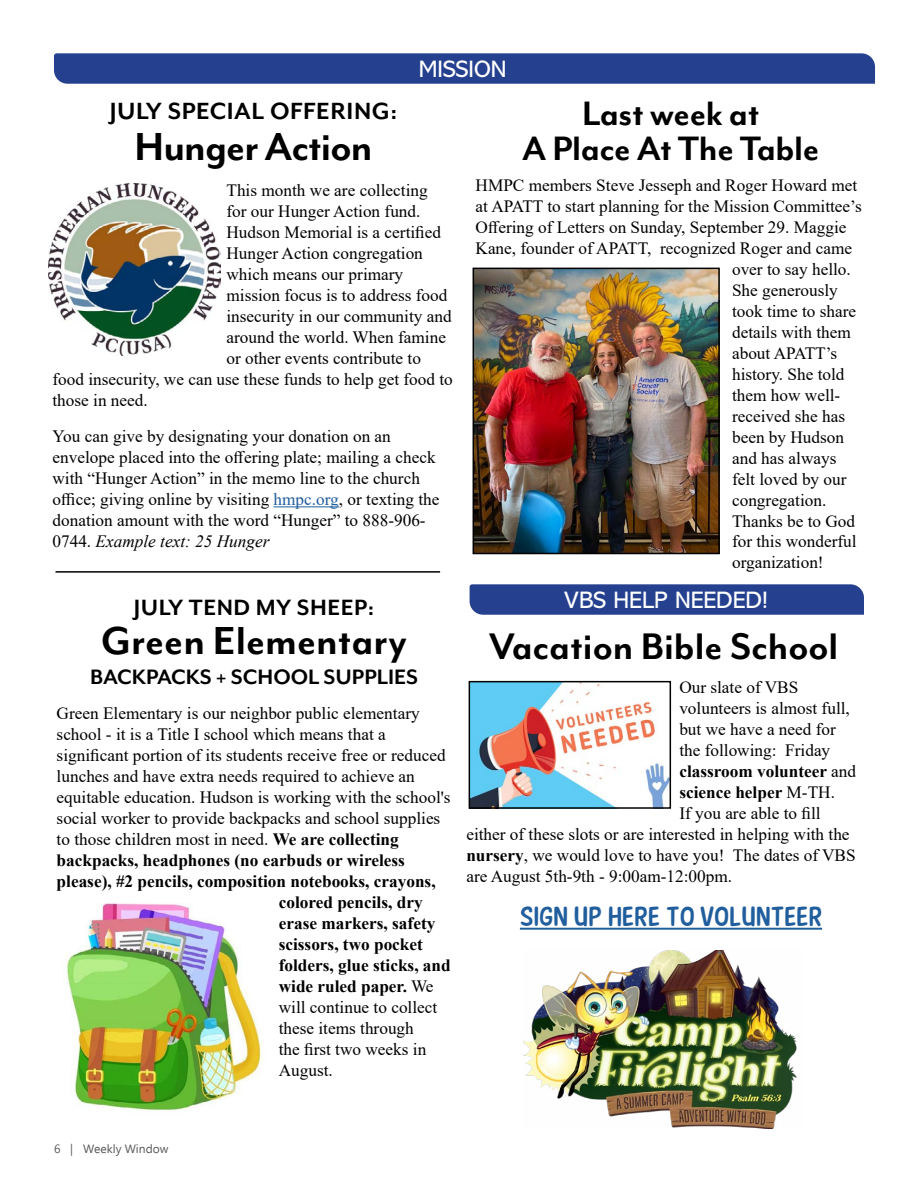
<style>
.page{position:relative;width:918px;height:1188px;background:#fff}
.page>*{position:absolute;margin:0;border:0;box-sizing:border-box;transform-origin:0 0}
.t1{font:700 45px "Mr Eaves Mod OT";color:#000}
.t2{font:700 45px "Mr Eaves Mod OT";letter-spacing:-.02em;color:#000}
.t3{font:700 42.6px "Mr Eaves Mod OT";color:#000}
.t4{font:700 39px/34.5px "Mr Eaves Mod OT";letter-spacing:-.01em;color:#000;text-align:center}
.t5{font:27px "New Era Casual";letter-spacing:.025em;color:#215e9e}
.t6{font:700 27px "Mr Eaves Mod OT";letter-spacing:.02em;color:#000}
.t7{font:700 25.5px "Mr Eaves Mod OT";letter-spacing:.02em;color:#000}
.t8{font:700 24px "Mr Eaves Mod OT";color:#000}
.t9{font:24px "Abadi MT Pro";color:#fff}
.t10{font:17.25px/21px "Times New Roman";color:#000}
.t11{font:700 17.25px "Times New Roman";color:#000}
.t12{font:12px "Ebrima";color:#58595b}
.s1{color:#215e9e}
.s2{font-style:italic}
.s3{font-weight:700}
.s4{font-weight:400}
</style>
<div class="page">
<hr style="left:274px;top:506px;width:65px;height:1px;background:#215e9e">
<div style="left:54px;top:53px;width:821px;height:31px;background:#25408f"></div>
<hr style="left:56px;top:571px;width:384px;height:2px;background:#000">
<img style="left:66px;top:903px;width:196px;height:209px">
<img style="left:48px;top:183px;width:172px;height:172px">
<img style="left:476px;top:271px;width:241px;height:280px">
<div style="left:473px;top:268px;width:247px;height:286px;border:2px solid #000"></div>
<svg style="left:470px;top:584px;width:394px;height:31px;background:#2a4491"></svg>
<hr style="left:520px;top:928px;width:302px;height:2px;background:#215e9e">
<img style="left:472px;top:684px;width:196px;height:122px">
<div style="left:469px;top:681px;width:202px;height:128px;border:2px solid #000"></div>
<img style="left:523px;top:950px;width:274px;height:178px">
<h3 class="t9" style="left:419px;top:55px;width:89px">MISSION</h3>
<h3 class="t6" style="left:110px;top:97px;width:289px">JULY SPECIAL OFFERING:</h3>
<h1 class="t2" style="left:135px;top:122px;width:239px">Hunger Action</h1>
<p class="t10" style="left:226px;top:179px;width:203px">This month we are collecting</p>
<p class="t10" style="left:226px;top:200px;width:196px">for our Hunger Action fund.</p>
<p class="t10" style="left:226px;top:221px;width:216px">Hudson Memorial is a certified</p>
<p class="t10" style="left:226px;top:242px;width:198px">Hunger Action congregation</p>
<p class="t10" style="left:226px;top:263px;width:178px">which means our primary</p>
<p class="t10" style="left:226px;top:284px;width:222px">mission focus is to address food</p>
<p class="t10" style="left:226px;top:305px;width:227px">insecurity in our community and</p>
<p class="t10" style="left:226px;top:326px;width:221px">around the world. When famine</p>
<p class="t10" style="left:226px;top:347px;width:196px">or other events contribute to</p>
<p class="t10" style="left:52px;top:368px;width:402px">food insecurity, we can use these funds to help get food to</p>
<p class="t10" style="left:52px;top:389px;width:97px">those in need.</p>
<p class="t10" style="left:52px;top:425px;width:389px">You can give by designating your donation on an envelope placed into the offering plate; mailing a check with “Hunger Action” in the memo line to the church office; giving online by visiting <span class="s1">hmpc.org</span>, or texting the donation amount with the word “Hunger” to 888-906- 0744. <span class="s2">Example text: 25 Hunger</span></p>
<h3 class="t7" style="left:134px;top:594px;width:242px">JULY TEND MY SHEEP:</h3>
<h1 class="t1" style="left:101px;top:617px;width:307px">Green Elementary</h1>
<h3 class="t8" style="left:90px;top:664px;width:330px">BACKPACKS + SCHOOL SUPPLIES</h3>
<p class="t10" style="left:57px;top:702px;width:365px">Green Elementary is our neighbor public elementary</p>
<p class="t10" style="left:57px;top:723px;width:331px">school - it is a Title I school which means that a</p>
<p class="t10" style="left:57px;top:744px;width:391px">significant portion of its students receive free or reduced</p>
<p class="t10" style="left:57px;top:765px;width:360px">lunches and have extra needs required to achieve an</p>
<p class="t10" style="left:57px;top:786px;width:396px">equitable education. Hudson is working with the school's</p>
<p class="t10" style="left:57px;top:807px;width:385px">social worker to provide backpacks and school supplies</p>
<p class="t10" style="left:57px;top:828px;width:344px">to those children most in need. <span class="s3">We are collecting</span></p>
<p class="t11" style="left:57px;top:848px;width:350px">backpacks, headphones (no earbuds or wireless</p>
<p class="t11" style="left:57px;top:869px;width:381px">please), #2 pencils, composition notebooks, crayons,</p>
<p class="t11" style="left:279px;top:890px;width:145px">colored pencils, dry</p>
<p class="t11" style="left:279px;top:911px;width:158px">erase markers, safety</p>
<p class="t11" style="left:279px;top:932px;width:146px">scissors, two pocket</p>
<p class="t11" style="left:279px;top:953px;width:174px">folders, glue sticks, and</p>
<p class="t11" style="left:279px;top:974px;width:156px">wide ruled paper. <span class="s4">We</span></p>
<p class="t10" style="left:279px;top:996px;width:160px">will continue to collect</p>
<p class="t10" style="left:279px;top:1017px;width:137px">these items through</p>
<p class="t10" style="left:279px;top:1038px;width:149px">the first two weeks in</p>
<p class="t10" style="left:279px;top:1059px;width:56px">August.</p>
<h3 class="t4" style="left:522px;top:97px;width:299px">Last week at<br>A Place At The Table</h3>
<p class="t10" style="left:476px;top:174px;width:383px">HMPC members Steve Jesseph and Roger Howard met</p>
<p class="t10" style="left:476px;top:195px;width:388px">at APATT to start planning for the Mission Committee’s</p>
<p class="t10" style="left:476px;top:216px;width:373px">Offering of Letters on Sunday, September 29. Maggie</p>
<p class="t10" style="left:476px;top:237px;width:378px">Kane, founder of APATT, recognized Roger and came</p>
<p class="t10" style="left:732px;top:258px;width:120px">over to say hello.</p>
<p class="t10" style="left:732px;top:279px;width:107px">She generously</p>
<p class="t10" style="left:732px;top:300px;width:126px">took time to share</p>
<p class="t10" style="left:732px;top:321px;width:120px">details with them</p>
<p class="t10" style="left:732px;top:342px;width:107px">about APATT’s</p>
<p class="t10" style="left:732px;top:363px;width:114px">history. She told</p>
<p class="t10" style="left:732px;top:384px;width:110px">them how well-</p>
<p class="t10" style="left:732px;top:405px;width:115px">received she has</p>
<p class="t10" style="left:732px;top:426px;width:114px">been by Hudson</p>
<p class="t10" style="left:732px;top:447px;width:106px">and has always</p>
<p class="t10" style="left:732px;top:468px;width:116px">felt loved by our</p>
<p class="t10" style="left:732px;top:489px;width:96px">congregation.</p>
<p class="t10" style="left:732px;top:510px;width:125px">Thanks be to God</p>
<p class="t10" style="left:732px;top:531px;width:126px">for this wonderful</p>
<p class="t10" style="left:732px;top:552px;width:93px">organization!</p>
<h3 class="t9" style="left:564px;top:587px;width:205px">VBS HELP NEEDED!</h3>
<h2 class="t3" style="left:489px;top:623px;width:351px">Vacation Bible School</h2>
<p class="t10" style="left:679px;top:677px;width:120px">Our slate of VBS</p>
<p class="t10" style="left:679px;top:698px;width:172px">volunteers is almost full,</p>
<p class="t10" style="left:679px;top:718px;width:158px">but we have a need for</p>
<p class="t10" style="left:679px;top:739px;width:152px">the following: Friday</p>
<p class="t11" style="left:679px;top:759px;width:178px">classroom volunteer <span class="s4">and</span></p>
<p class="t11" style="left:679px;top:780px;width:157px">science helper <span class="s4">M-TH.</span></p>
<p class="t10" style="left:679px;top:802px;width:143px">If you are able to fill</p>
<p class="t10" style="left:466px;top:823px;width:385px">either of these slots or are interested in helping with the</p>
<p class="t10" style="left:466px;top:844px;width:391px"><span class="s3">nursery</span>, we would love to have you! The dates of VBS</p>
<p class="t10" style="left:466px;top:865px;width:267px">are August 5th-9th - 9:00am-12:00pm.</p>
<h3 class="t5" style="left:520px;top:900px;width:304px">SIGN UP HERE TO VOLUNTEER</h3>
<p class="t12" style="left:54px;top:1140px;width:116px">6 | Weekly Window</p>
</div>
